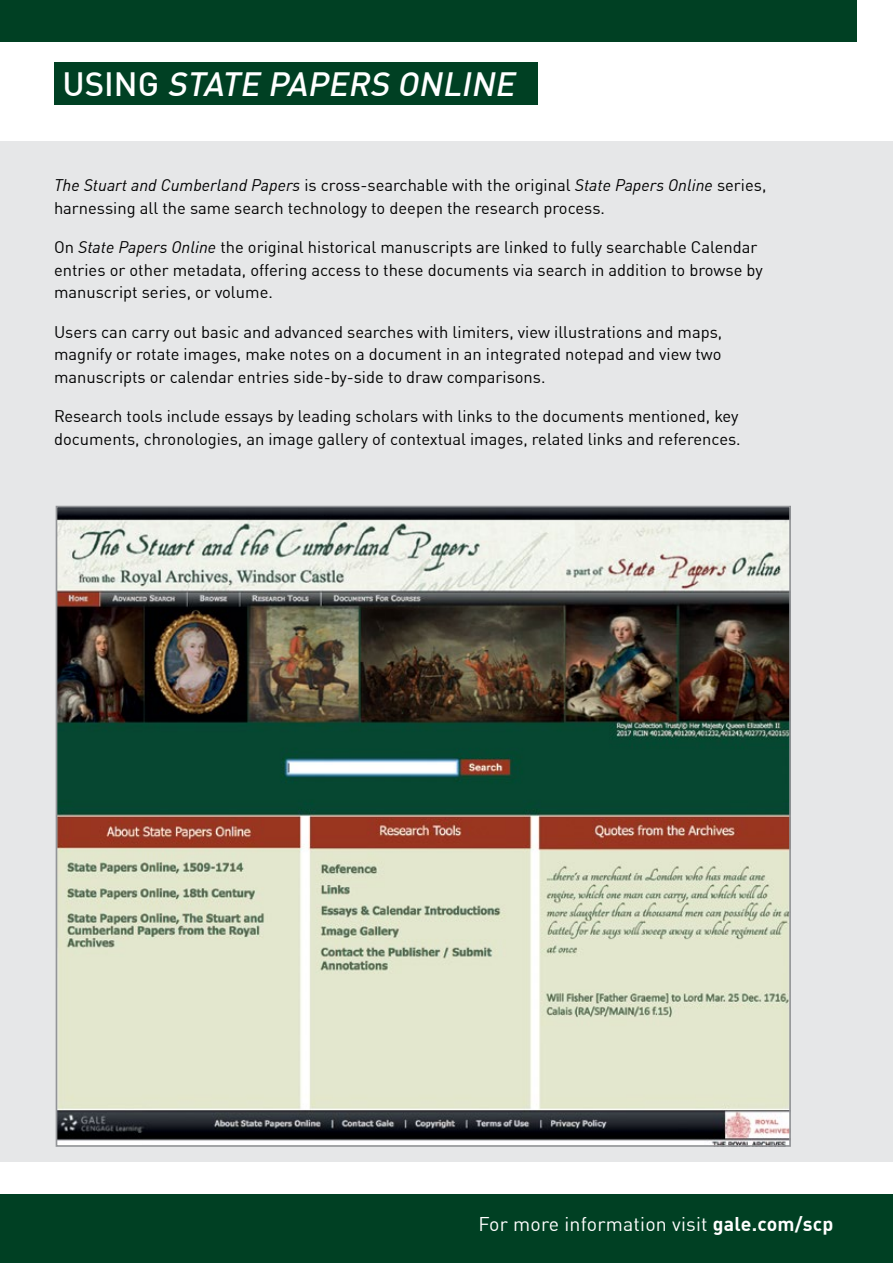
<style>
.page{position:relative;width:893px;height:1263px;background:#fff}
.page>*{position:absolute;margin:0;border:0;box-sizing:border-box;transform-origin:0 0}
.t1{font:italic 500 33px "DIN Offc";color:#fff}
.t2{font:19.5px "DIN Offc";letter-spacing:.01em;color:#fff}
.t3{font:16.5px/22.5px "DIN Offc";color:#000}
.s1{font-style:normal}
.s2{font-style:italic}
.s3{font-weight:700}
</style>
<div class="page">
<div style="left:0;top:1195px;width:893px;height:68px;background:#004023"></div>
<div style="left:54px;top:63px;width:484px;height:42px;background:#004023"></div>
<div style="left:0;top:141px;width:893px;height:1020px;background:#e6e7e8"></div>
<div style="left:0;top:0;width:857px;height:41px;background:#004023"></div>
<img style="left:59px;top:509px;width:729px;height:635px">
<h1 class="t1" style="left:63px;top:63px;width:461px"><span class="s1">U S I N G</span> STATE PAPERS ONLINE</h1>
<p class="t3" style="left:54px;top:174px;width:714px"><span class="s2">The Stuart and Cumberland Papers</span> is cross-searchable with the original <span class="s2">State Papers Online</span> series, harnessing all the same search technology to deepen the research process.</p>
<p class="t3" style="left:54px;top:236px;width:710px">On <span class="s2">State Papers Online</span> the original historical manuscripts are linked to fully searchable Calendar entries or other metadata, offering access to these documents via search in addition to browse by manuscript series, or volume.</p>
<p class="t3" style="left:54px;top:321px;width:670px;text-align:justify">Users can carry out basic and advanced searches with limiters, view illustrations and maps, magnify or rotate images, make notes on a document in an integrated notepad and view two manuscripts or calendar entries side-by-side to draw comparisons.</p>
<p class="t3" style="left:54px;top:405px;width:688px">Research tools include essays by leading scholars with links to the documents mentioned, key documents, chronologies, an image gallery of contextual images, related links and references.</p>
<p class="t2" style="left:478px;top:1211px;width:357px">For more information visit <span class="s3">gale.com/scp</span></p>
</div>
